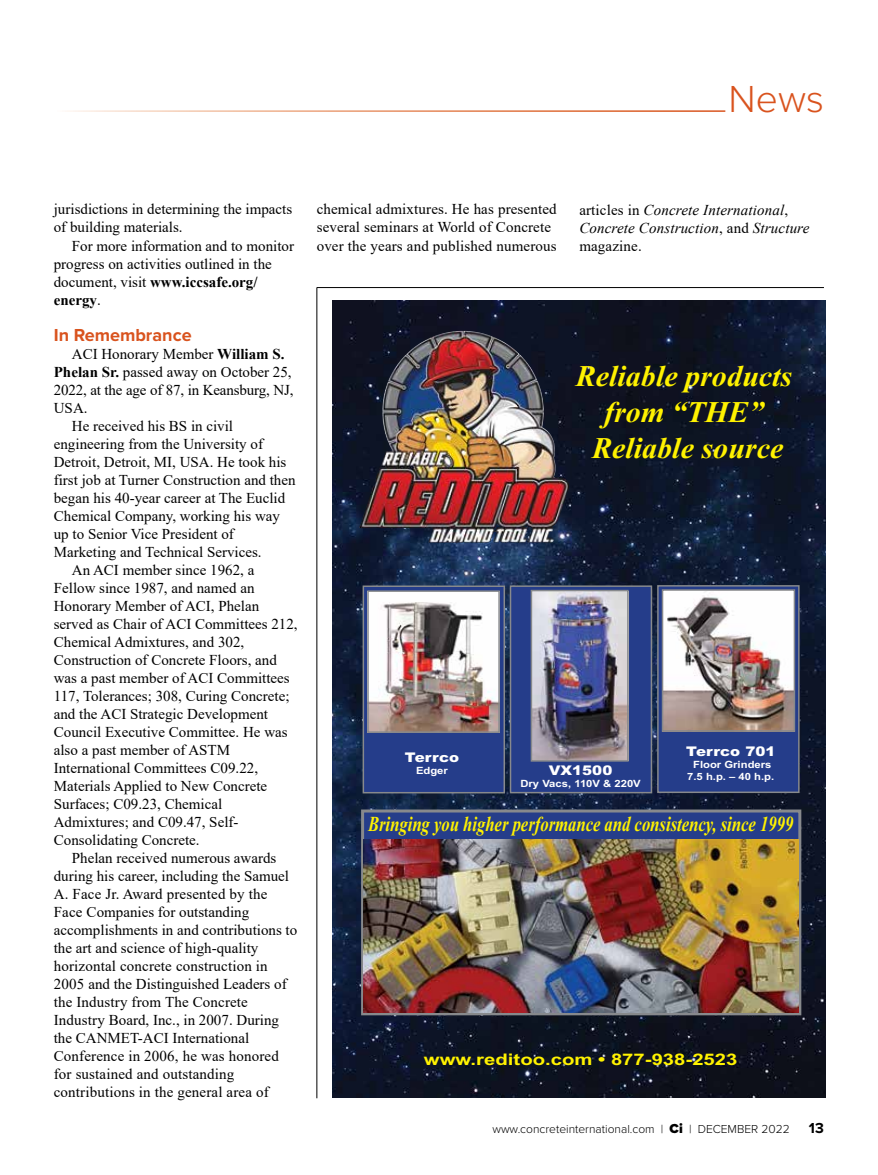
<style>
.page{position:relative;width:878px;height:1175px;background:#fff}
.page>*{position:absolute;margin:0;border:0;box-sizing:border-box;transform-origin:0 0}
.t1{font:300 39px "Proxima Nova";color:#d9531e}
.t2{font:italic 700 30px/36px "Times New Roman";color:#fff200;text-align:center}
.t3{font:italic 700 21.3px "Times New Roman";color:#fff200;scale:.78 1}
.t4{font:700 18px "Proxima Nova";color:#d9531e}
.t5{font:700 16.05px "Arial";color:#fff200;scale:1.27 1}
.t6{font:15px/18px "Times New Roman";color:#000}
.t7{font:italic 15px/18px "Times New Roman";letter-spacing:.01em;color:#000}
.t8{font:700 15px "Proxima Nova";color:#000}
.t9{font:900 13.35px "Arial";color:#fff;scale:1.13 1}
.t10{font:300 12px "Proxima Nova";color:#000}
.t11{font:700 9.9px/12px "Arial";color:#fff;text-align:center;scale:1.13 1}
.s1{font-weight:700}
.s2{font-style:normal}
.s3{font-weight:900;font-size:13.5px}
</style>
<div class="page">
<hr style="left:316px;top:287px;width:508px;height:1px;background:#000">
<hr style="left:316px;top:288px;width:1px;height:810px;background:#000">
<img style="left:333px;top:300px;width:492px;height:797px">
<div style="left:510px;top:586px;width:141px;height:206px;background:#253d8a"></div>
<div style="left:509px;top:585px;width:143px;height:208px;border:2px solid #87898c"></div>
<img style="left:533px;top:593px;width:92px;height:165px">
<div style="left:530px;top:590px;width:98px;height:171px;border:2px solid #87898c"></div>
<img style="left:422px;top:331px;width:41px;height:11px">
<div style="left:362px;top:811px;width:437px;height:202px;background:#253d8a"></div>
<div style="left:361px;top:809px;width:440px;height:206px;border:3px solid #87898c"></div>
<div style="left:363px;top:586px;width:141px;height:206px;background:#253d8a"></div>
<div style="left:362px;top:585px;width:143px;height:208px;border:2px solid #87898c"></div>
<img style="left:370px;top:593px;width:127px;height:137px">
<div style="left:367px;top:590px;width:133px;height:143px;border:2px solid #87898c"></div>
<div style="left:658px;top:586px;width:140px;height:206px;background:#253d8a"></div>
<div style="left:657px;top:585px;width:142px;height:208px;border:2px solid #87898c"></div>
<img style="left:664px;top:592px;width:128px;height:136px">
<div style="left:661px;top:589px;width:134px;height:142px;border:2px solid #87898c"></div>
<img style="left:364px;top:839px;width:434px;height:173px">
<h1 class="t1" style="left:728px;top:70px;width:97px">News</h1>
<p class="t6" style="left:54px;top:200px;width:240px">jurisdictions in determining the impacts of building materials.</p>
<p class="t6" style="left:54px;top:236px;width:242px;text-indent:18px">For more information and to monitor progress on activities outlined in the document, visit <span class="s1">www.iccsafe.org/ energy</span>.</p>
<p class="t4" style="left:54px;top:321px;width:139px">In Remembrance</p>
<p class="t6" style="left:72px;top:344px;width:214px">ACI Honorary Member <span class="s1">William S.</span></p>
<p class="t6" style="left:54px;top:362px;width:239px"><span class="s1">Phelan Sr.</span> passed away on October 25,</p>
<p class="t6" style="left:54px;top:380px;width:241px">2022, at the age of 87, in Keansburg, NJ,</p>
<p class="t6" style="left:54px;top:398px;width:35px">USA.</p>
<p class="t6" style="left:72px;top:416px;width:163px">He received his BS in civil</p>
<p class="t6" style="left:54px;top:434px;width:211px">engineering from the University of</p>
<p class="t6" style="left:54px;top:452px;width:234px">Detroit, Detroit, MI, USA. He took his</p>
<p class="t6" style="left:54px;top:470px;width:243px">first job at Turner Construction and then</p>
<p class="t6" style="left:54px;top:488px;width:233px">began his 40-year career at The Euclid</p>
<p class="t6" style="left:54px;top:506px;width:228px">Chemical Company, working his way</p>
<p class="t6" style="left:54px;top:524px;width:182px">up to Senior Vice President of</p>
<p class="t6" style="left:54px;top:542px;width:209px">Marketing and Technical Services.</p>
<p class="t6" style="left:72px;top:560px;width:184px">An ACI member since 1962, a</p>
<p class="t6" style="left:54px;top:578px;width:202px">Fellow since 1987, and named an</p>
<p class="t6" style="left:54px;top:596px;width:207px">Honorary Member of ACI, Phelan</p>
<p class="t6" style="left:54px;top:614px;width:245px">served as Chair of ACI Committees 212,</p>
<p class="t6" style="left:54px;top:632px;width:192px">Chemical Admixtures, and 302,</p>
<p class="t6" style="left:54px;top:650px;width:224px">Construction of Concrete Floors, and</p>
<p class="t6" style="left:54px;top:668px;width:237px">was a past member of ACI Committees</p>
<p class="t6" style="left:54px;top:686px;width:237px">117, Tolerances; 308, Curing Concrete;</p>
<p class="t6" style="left:54px;top:704px;width:216px">and the ACI Strategic Development</p>
<p class="t6" style="left:54px;top:722px;width:235px">Council Executive Committee. He was</p>
<p class="t6" style="left:54px;top:740px;width:178px">also a past member of ASTM</p>
<p class="t6" style="left:54px;top:758px;width:206px">International Committees C09.22,</p>
<p class="t6" style="left:54px;top:776px;width:215px">Materials Applied to New Concrete</p>
<p class="t6" style="left:54px;top:794px;width:170px">Surfaces; C09.23, Chemical</p>
<p class="t6" style="left:54px;top:812px;width:186px">Admixtures; and C09.47, Self-</p>
<p class="t6" style="left:54px;top:830px;width:147px">Consolidating Concrete.</p>
<p class="t6" style="left:72px;top:848px;width:206px">Phelan received numerous awards</p>
<p class="t6" style="left:54px;top:866px;width:237px">during his career, including the Samuel</p>
<p class="t6" style="left:54px;top:884px;width:215px">A. Face Jr. Award presented by the</p>
<p class="t6" style="left:54px;top:902px;width:197px">Face Companies for outstanding</p>
<p class="t6" style="left:54px;top:920px;width:245px">accomplishments in and contributions to</p>
<p class="t6" style="left:54px;top:938px;width:206px">the art and science of high-quality</p>
<p class="t6" style="left:54px;top:956px;width:215px">horizontal concrete construction in</p>
<p class="t6" style="left:54px;top:974px;width:234px">2005 and the Distinguished Leaders of</p>
<p class="t6" style="left:54px;top:992px;width:196px">the Industry from The Concrete</p>
<p class="t6" style="left:54px;top:1010px;width:227px">Industry Board, Inc., in 2007. During</p>
<p class="t6" style="left:54px;top:1028px;width:197px">the CANMET-ACI International</p>
<p class="t6" style="left:54px;top:1046px;width:226px">Conference in 2006, he was honored</p>
<p class="t6" style="left:54px;top:1064px;width:182px">for sustained and outstanding</p>
<p class="t6" style="left:54px;top:1082px;width:216px">contributions in the general area of</p>
<p class="t6" style="left:317px;top:200px;width:241px">chemical admixtures. He has presented several seminars at World of Concrete over the years and published numerous</p>
<p class="t7" style="left:579px;top:200px;width:231px"><span class="s2">articles in</span> Concrete International<span class="s2">,<br></span>Concrete Construction<span class="s2">, and</span> Structure <span class="s2">magazine.</span></p>
<h2 class="t2" style="left:576px;top:361px;width:218px">Reliable products from “THE”<br>Reliable source</h2>
<p class="t9" style="left:405px;top:749px;width:50px">Terrco</p>
<p class="t11" style="left:416px;top:765px;width:30px">Edger</p>
<p class="t9" style="left:549px;top:763px;width:58px">VX1500</p>
<p class="t11" style="left:520px;top:778px;width:108px">Dry Vacs, 110V &amp; 220V</p>
<p class="t9" style="left:686px;top:743px;width:81px">Terrco 701</p>
<p class="t11" style="left:687px;top:759px;width:79px">Floor Grinders<br>7.5 h.p. – 40 h.p.</p>
<h3 class="t3" style="left:368px;top:816px;width:547px">Bringing you higher performance and consistency, since 1999</h3>
<p class="t5" style="left:424px;top:1053px;width:248px">www.reditoo.com • 877-938-2523</p>
<p class="t10" style="left:492px;top:1119px;width:299px">www.concreteinternational.com | <span class="s3">Ci</span> | DECEMBER 2022</p>
<p class="t8" style="left:809px;top:1116px;width:16px">13</p>
</div>
